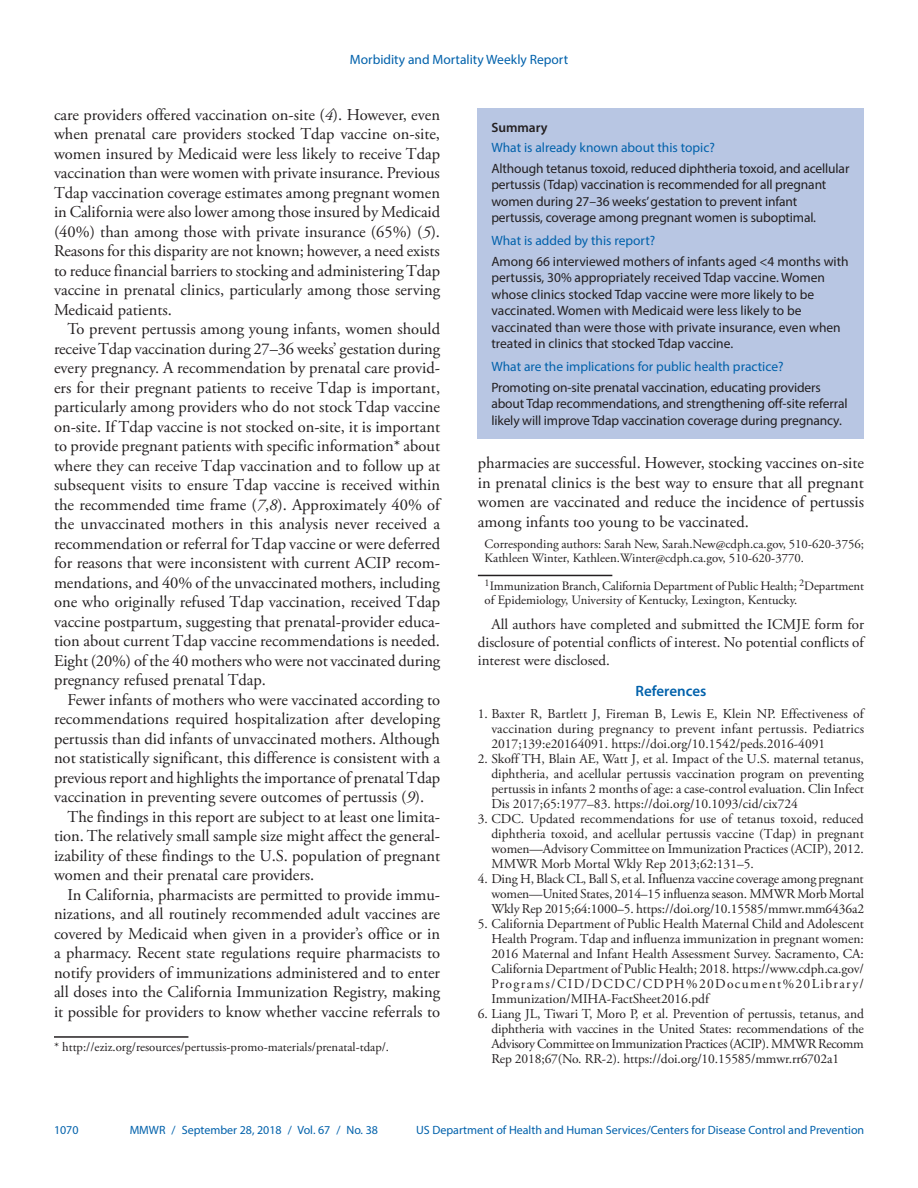
<style>
.page{position:relative;width:918px;height:1188px;background:#fff}
.page>*{position:absolute;margin:0;border:0;box-sizing:border-box;transform-origin:0 0}
.Paragraph{font:16.5px/19.5px "Adobe Garamond Pro";color:#231f20;text-align:justify}
.Conflict_of_Interest{font:15px/18px "Adobe Garamond Pro";color:#231f20;text-align:justify}
.Ref_Title{font:600 15px "Myriad Pro";color:#0161ab}
.References{font:13.5px/15px "Adobe Garamond Pro";color:#231f20;text-align:justify}
.Summary_Box_Text{font:13.5px/16.5px "Myriad Pro";letter-spacing:-.01em;color:#231f20}
.Summary_Box_Heading{font:13.5px "Myriad Pro";color:#0161ab}
.Summary_Box_Ttile{font:600 13.5px "Myriad Pro";color:#231f20}
.Corresponding_Author{font:12.75px/14.2px "Adobe Garamond Pro";color:#231f20}
.Author_Affiliations{font:12.75px/14.2px "Adobe Garamond Pro";letter-spacing:-.005em;color:#231f20}
.Footnote{font:12.75px "Adobe Garamond Pro";color:#231f20}
.t1{font:12px "Myriad Pro";color:#0161ab}
.s1{font-style:italic}
</style>
<div class="page">
<hr style="left:54px;top:1036px;width:134px;height:2px;background:#231f20">
<hr style="left:478px;top:575px;width:134px;height:1px;background:#231f20">
<div style="left:478px;top:108px;width:386px;height:330px;background:#b8c6e3"></div>
<p class="Summary_Box_Heading" style="left:350px;top:51px;width:220px">Morbidity and Mortality Weekly Report</p>
<p class="Paragraph" style="left:54px;top:106px;width:388px">care providers offered vaccination on-site (<span class="s1">4</span>). However, even when prenatal care providers stocked Tdap vaccine on-site, women insured by Medicaid were less likely to receive Tdap vaccination than were women with private insurance. Previous Tdap vaccination coverage estimates among pregnant women in California were also lower among those insured by Medicaid (40%) than among those with private insurance (65%) (<span class="s1">5</span>).<br>Reasons for this disparity are not known; however, a need exists to reduce financial barriers to stocking and administering Tdap vaccine in prenatal clinics, particularly among those serving Medicaid patients.</p>
<p class="Paragraph" style="left:54px;top:320px;width:388px;text-indent:14px">To prevent pertussis among young infants, women should receive Tdap vaccination during 27–36 weeks’ gestation during every pregnancy. A recommendation by prenatal care provid&shy;ers for their pregnant patients to receive Tdap is important, particularly among providers who do not stock Tdap vaccine on-site. If Tdap vaccine is not stocked on-site, it is important to provide pregnant patients with specific information* about where they can receive Tdap vaccination and to follow up at subsequent visits to ensure Tdap vaccine is received within the recommended time frame (<span class="s1">7</span>,<span class="s1">8</span>). Approximately 40% of the unvaccinated mothers in this analysis never received a recommendation or referral for Tdap vaccine or were deferred for reasons that were inconsistent with current ACIP recom&shy;mendations, and 40% of the unvaccinated mothers, including one who originally refused Tdap vaccination, received Tdap vaccine postpartum, suggesting that prenatal-provider educa&shy;tion about current Tdap vaccine recommendations is needed.<br>Eight (20%) of the 40 mothers who were not vaccinated during pregnancy refused prenatal Tdap.</p>
<p class="Paragraph" style="left:54px;top:691px;width:388px;text-indent:14px">Fewer infants of mothers who were vaccinated according to recommendations required hospitalization after developing pertussis than did infants of unvaccinated mothers. Although not statistically significant, this difference is consistent with a previous report and highlights the importance of prenatal Tdap vaccination in preventing severe outcomes of pertussis (<span class="s1">9</span>).</p>
<p class="Paragraph" style="left:54px;top:808px;width:388px;text-indent:14px">The findings in this report are subject to at least one limita&shy;tion. The relatively small sample size might affect the general&shy;izability of these findings to the U.S. population of pregnant women and their prenatal care providers.</p>
<p class="Paragraph" style="left:54px;top:886px;width:388px;text-indent:14px">In California, pharmacists are permitted to provide immu&shy;nizations, and all routinely recommended adult vaccines are covered by Medicaid when given in a provider’s office or in a pharmacy. Recent state regulations require pharmacists to notify providers of immunizations administered and to enter all doses into the California Immunization Registry, making it possible for providers to know whether vaccine referrals to</p>
<p class="Footnote" style="left:54px;top:1040px;width:337px">* http://eziz.org/resources/pertussis-promo-materials/prenatal-tdap/.</p>
<h1 class="Summary_Box_Ttile" style="left:491px;top:119px;width:58px">Summary</h1>
<h1 class="Summary_Box_Heading" style="left:491px;top:139px;width:225px">What is already known about this topic?</h1>
<p class="Summary_Box_Text" style="left:491px;top:160px;width:360px">Although tetanus toxoid, reduced diphtheria toxoid, and acellular pertussis (Tdap) vaccination is recommended for all pregnant women during 27–36 weeks’ gestation to prevent infant pertussis, coverage among pregnant women is suboptimal.</p>
<h1 class="Summary_Box_Heading" style="left:491px;top:232px;width:165px">What is added by this report?</h1>
<p class="Summary_Box_Text" style="left:491px;top:253px;width:359px">Among 66 interviewed mothers of infants aged &lt;4 months with pertussis, 30% appropriately received Tdap vaccine. Women whose clinics stocked Tdap vaccine were more likely to be vaccinated. Women with Medicaid were less likely to be vaccinated than were those with private insurance, even when treated in clinics that stocked Tdap vaccine.</p>
<h1 class="Summary_Box_Heading" style="left:491px;top:358px;width:294px">What are the implications for public health practice?</h1>
<p class="Summary_Box_Text" style="left:491px;top:379px;width:358px">Promoting on-site prenatal vaccination, educating providers about Tdap recommendations, and strengthening off-site referral likely will improve Tdap vaccination coverage during pregnancy.</p>
<p class="Paragraph" style="left:478px;top:454px;width:388px">pharmacies are successful. However, stocking vaccines on-site in prenatal clinics is the best way to ensure that all pregnant women are vaccinated and reduce the incidence of pertussis among infants too young to be vaccinated.</p>
<p class="Corresponding_Author" style="left:485px;top:537px;width:381px">Corresponding authors: Sarah New, Sarah.New@cdph.ca.gov, 510-620-3756;<br>Kathleen Winter, Kathleen.Winter@cdph.ca.gov, 510-620-3770.</p>
<p class="Author_Affiliations" style="left:485px;top:579px;width:381px"><sup>1</sup>Immunization Branch, California Department of Public Health; <sup>2</sup>Department of Epidemiology, University of Kentucky, Lexington, Kentucky.</p>
<p class="Conflict_of_Interest" style="left:478px;top:616px;width:388px;text-indent:14px">All authors have completed and submitted the ICMJE form for disclosure of potential conflicts of interest. No potential conflicts of interest were disclosed.</p>
<h1 class="Ref_Title" style="left:636px;top:682px;width:72px">References</h1>
<p class="References" style="left:491px;top:707px;width:374px;text-indent:-14px">1. Baxter R, Bartlett J, Fireman B, Lewis E, Klein NP. Effectiveness of vaccination during pregnancy to prevent infant pertussis. Pediatrics 2017;139:e20164091. https://doi.org/10.1542/peds.2016-4091</p>
<p class="References" style="left:491px;top:752px;width:374px;text-indent:-14px">2. Skoff TH, Blain AE, Watt J, et al. Impact of the U.S. maternal tetanus, diphtheria, and acellular pertussis vaccination program on preventing pertussis in infants 2 months of age: a case-control evaluation. Clin Infect Dis 2017;65:1977–83. https://doi.org/10.1093/cid/cix724</p>
<p class="References" style="left:491px;top:812px;width:374px;text-indent:-14px">3. CDC. Updated recommendations for use of tetanus toxoid, reduced diphtheria toxoid, and acellular pertussis vaccine (Tdap) in pregnant women—Advisory Committee on Immunization Practices (ACIP), 2012.<br>MMWR Morb Mortal Wkly Rep 2013;62:131–5.</p>
<p class="References" style="left:491px;top:872px;width:374px;text-indent:-14px">4. Ding H, Black CL, Ball S, et al. Influenza vaccine coverage among pregnant women—United States, 2014–15 influenza season. MMWR Morb Mortal Wkly Rep 2015;64:1000–5. https://doi.org/10.15585/mmwr.mm6436a2</p>
<p class="References" style="left:491px;top:917px;width:374px;text-indent:-14px">5. California Department of Public Health Maternal Child and Adolescent Health Program. Tdap and influenza immunization in pregnant women:<br>2016 Maternal and Infant Health Assessment Survey. Sacramento, CA:<br>California Department of Public Health; 2018. https://www.cdph.ca.gov/ Programs/CID/DCDC/CDPH%20Document%20Library/ Immunization/MIHA-FactSheet2016.pdf</p>
<p class="References" style="left:491px;top:1007px;width:374px;text-indent:-14px">6. Liang JL, Tiwari T, Moro P, et al. Prevention of pertussis, tetanus, and diphtheria with vaccines in the United States: recommendations of the Advisory Committee on Immunization Practices (ACIP). MMWR Recomm Rep 2018;67(No. RR-2). https://doi.org/10.15585/mmwr.rr6702a1</p>
<p class="t1" style="left:54px;top:1123px;width:26px">1070</p>
<p class="t1" style="left:130px;top:1123px;width:250px">MMWR / September 28, 2018 / Vol. 67 / No. 38</p>
<p class="t1" style="left:416px;top:1123px;width:450px">US Department of Health and Human Services/Centers for Disease Control and Prevention</p>
</div>
